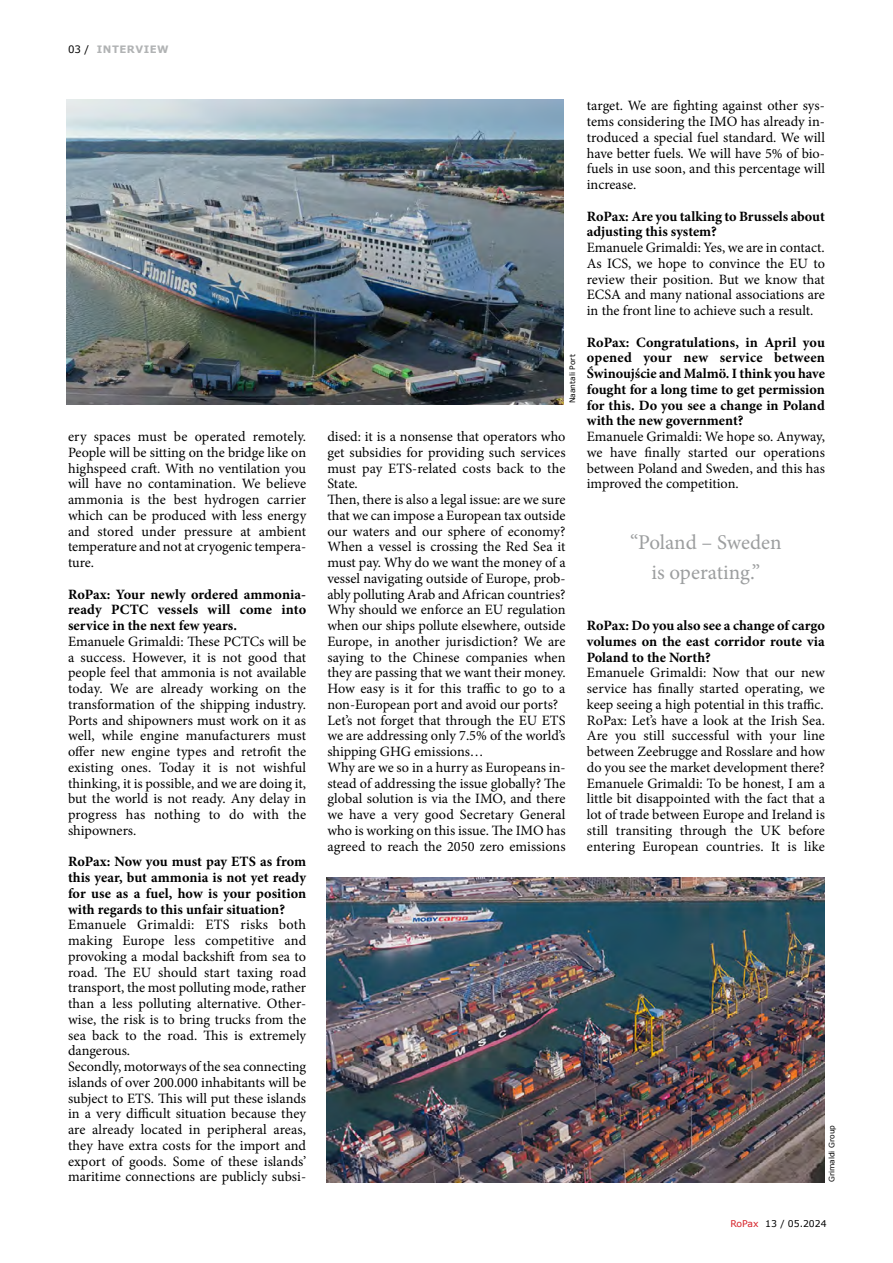
<style>
.page{position:relative;width:893px;height:1263px;background:#fff}
.page>*{position:absolute;margin:0;border:0;box-sizing:border-box;transform-origin:0 0}
.Zitat{font:21px/30px "Minion Pro";letter-spacing:-.005em;color:#9c9e9f;text-align:center}
.Copytext{font:14.25px/15.8px "Minion Pro";color:#000;text-align:justify}
.Copytext-2{font:700 14.25px/15.8px "Minion Pro";color:#000;text-align:justify}
.t1{font:700 10.2px "Verdana";letter-spacing:.05em;color:#b1b3b4}
.t2{font:9.3px "Verdana";color:#000}
.Bildnachweis{font:7.5px "Verdana";color:#000}
.s1{font-weight:400;color:#000}
.s2{color:#d51f26}
</style>
<div class="page">
<img style="left:66px;top:100px;width:498px;height:304px">
<img style="left:327px;top:878px;width:497px;height:304px">
<p class="t1" style="left:68px;top:43px;width:102px"><span class="s1">03 /</span> INTERVIEW</p>
<p class="Copytext" style="left:68px;top:429px;width:240px">ery spaces must be operated remotely.<br>People will be sitting on the bridge like on highspeed craft. With no ventilation you will have no contamination. We believe ammonia is the best hydrogen carrier which can be produced with less energy and stored under pressure at ambient temperature and not at cryogenic tempera&shy;ture.</p>
<p class="Copytext-2" style="left:68px;top:586px;width:240px">RoPax: Your newly ordered ammonia&shy;ready PCTC vessels will come into service in the next few years.</p>
<p class="Copytext" style="left:68px;top:633px;width:240px">Emanuele Grimaldi: These PCTCs will be a success. However, it is not good that people feel that ammonia is not available today. We are already working on the transformation of the shipping industry.<br>Ports and shipowners must work on it as well, while engine manufacturers must offer new engine types and retrofit the existing ones. Today it is not wishful thinking, it is possible, and we are doing it, but the world is not ready. Any delay in progress has nothing to do with the shipowners.</p>
<p class="Copytext-2" style="left:68px;top:854px;width:240px">RoPax: Now you must pay ETS as from this year, but ammonia is not yet ready for use as a fuel, how is your position with regards to this unfair situation?</p>
<p class="Copytext" style="left:68px;top:917px;width:240px">Emanuele Grimaldi: ETS risks both making Europe less competitive and provoking a modal backshift from sea to road. The EU should start taxing road transport, the most polluting mode, rather than a less polluting alternative. Other&shy;wise, the risk is to bring trucks from the sea back to the road. This is extremely dangerous.</p>
<p class="Copytext" style="left:68px;top:1059px;width:240px">Secondly, motorways of the sea connecting islands of over 200.000 inhabitants will be subject to ETS. This will put these islands in a very difficult situation because they are already located in peripheral areas, they have extra costs for the import and export of goods. Some of these islands’ maritime connections are publicly subsi-</p>
<p class="Bildnachweis" style="left:568px;top:403px;width:50px;rotate:-90deg">Naantali Port</p>
<p class="Copytext" style="left:327px;top:429px;width:240px">dised: it is a nonsense that operators who get subsidies for providing such services must pay ETS-related costs back to the State.</p>
<p class="Copytext" style="left:327px;top:492px;width:240px">Then, there is also a legal issue: are we sure that we can impose a European tax outside our waters and our sphere of economy?<br>When a vessel is crossing the Red Sea it must pay. Why do we want the money of a vessel navigating outside of Europe, prob&shy;ably polluting Arab and African countries?<br>Why should we enforce an EU regulation when our ships pollute elsewhere, outside Europe, in another jurisdiction? We are saying to the Chinese companies when they are passing that we want their money.<br>How easy is it for this traffic to go to a non-European port and avoid our ports?</p>
<p class="Copytext" style="left:327px;top:712px;width:240px">Let’s not forget that through the EU ETS we are addressing only 7.5% of the world’s shipping GHG emissions…</p>
<p class="Copytext" style="left:327px;top:759px;width:240px">Why are we so in a hurry as Europeans in&shy;stead of addressing the issue globally? The global solution is via the IMO, and there we have a very good Secretary General who is working on this issue. The IMO has agreed to reach the 2050 zero emissions</p>
<p class="Copytext" style="left:587px;top:98px;width:240px">target. We are fighting against other sys&shy;tems considering the IMO has already in&shy;troduced a special fuel standard. We will have better fuels. We will have 5% of bio&shy;fuels in use soon, and this percentage will increase.</p>
<p class="Copytext-2" style="left:587px;top:208px;width:240px">RoPax: Are you talking to Brussels about adjusting this system?</p>
<p class="Copytext" style="left:587px;top:240px;width:240px">Emanuele Grimaldi: Yes, we are in contact.<br>As ICS, we hope to convince the EU to review their position. But we know that ECSA and many national associations are in the front line to achieve such a result.</p>
<p class="Copytext-2" style="left:587px;top:334px;width:240px">RoPax: Congratulations, in April you opened your new service between Świnoujście and Malmö. I think you have fought for a long time to get permission for this. Do you see a change in Poland with the new government?</p>
<p class="Copytext" style="left:587px;top:429px;width:240px">Emanuele Grimaldi: We hope so. Anyway, we have finally started our operations between Poland and Sweden, and this has improved the competition.</p>
<p class="Zitat" style="left:630px;top:528px;width:153px">“Poland – Sweden is operating.”</p>
<p class="Copytext-2" style="left:587px;top:617px;width:240px">RoPax: Do you also see a change of cargo volumes on the east corridor route via Poland to the North?</p>
<p class="Copytext" style="left:587px;top:665px;width:240px">Emanuele Grimaldi: Now that our new service has finally started operating, we keep seeing a high potential in this traffic.</p>
<p class="Copytext" style="left:587px;top:712px;width:240px">RoPax: Let’s have a look at the Irish Sea.<br>Are you still successful with your line between Zeebrugge and Rosslare and how do you see the market development there?</p>
<p class="Copytext" style="left:587px;top:775px;width:240px">Emanuele Grimaldi: To be honest, I am a little bit disappointed with the fact that a lot of trade between Europe and Ireland is still transiting through the UK before entering European countries. It is like</p>
<p class="Bildnachweis" style="left:827px;top:1182px;width:59px;rotate:-90deg">Grimaldi Group</p>
<p class="t2" style="left:730px;top:1218px;width:98px"><span class="s2">RoPax</span> 13 / 05.2024</p>
</div>
